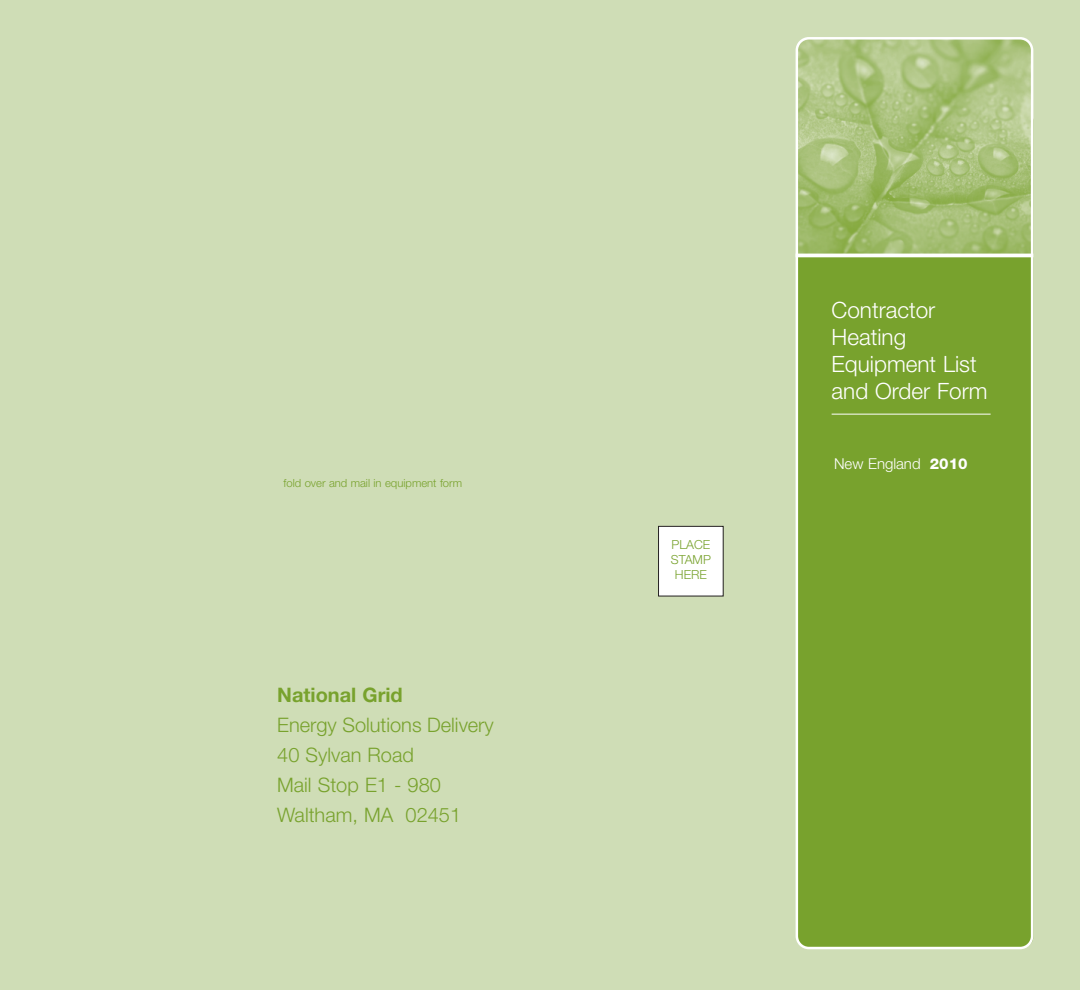
<style>
.page{position:relative;width:1080px;height:990px;background:#cfddb6}
.page>*{position:absolute;margin:0;border:0;box-sizing:border-box;transform-origin:0 0}
.t1{font:300 22.5px/27px "Helvetica Neue";color:#fff}
.t2{font:300 20px/30px "Helvetica Neue";color:#78a22d}
.t3{font:700 20px "Helvetica Neue";color:#78a22d}
.t4{font:300 15px "Helvetica Neue";color:#fff}
.t5{font:300 12.5px/15px "Helvetica Neue";color:#78a22d;text-align:center}
.t6{font:300 11.25px "Helvetica Neue";color:#78a22d}
.s1{font-weight:800}
</style>
<div class="page">
<svg style="left:796px;top:37px;width:237px;height:912px;background:#86ab43"></svg>
<hr style="left:796px;top:254px;width:237px;height:3px;background:#fff">
<div style="left:659px;top:526px;width:64px;height:70px;background:#fff"></div>
<div style="left:658px;top:526px;width:66px;height:70px;border:1px solid #231f20"></div>
<hr style="left:832px;top:414px;width:159px;height:1px;background:#fff">
<p class="t6" style="left:284px;top:479px;width:180px">fold over and mail in equipment form</p>
<p class="t3" style="left:277px;top:688px;width:127px">National Grid</p>
<p class="t2" style="left:277px;top:712px;width:218px">Energy Solutions Delivery<br>40 Sylvan Road<br>Mail Stop E1 - 980<br>Waltham, MA 02451</p>
<p class="t5" style="left:671px;top:538px;width:42px">PLACE<br>STAMP<br>HERE</p>
<p class="t1" style="left:832px;top:299px;width:157px">Contractor<br>Heating<br>Equipment List and Order Form</p>
<p class="t4" style="left:834px;top:459px;width:135px">New England <span class="s1">2010</span></p>
</div>
